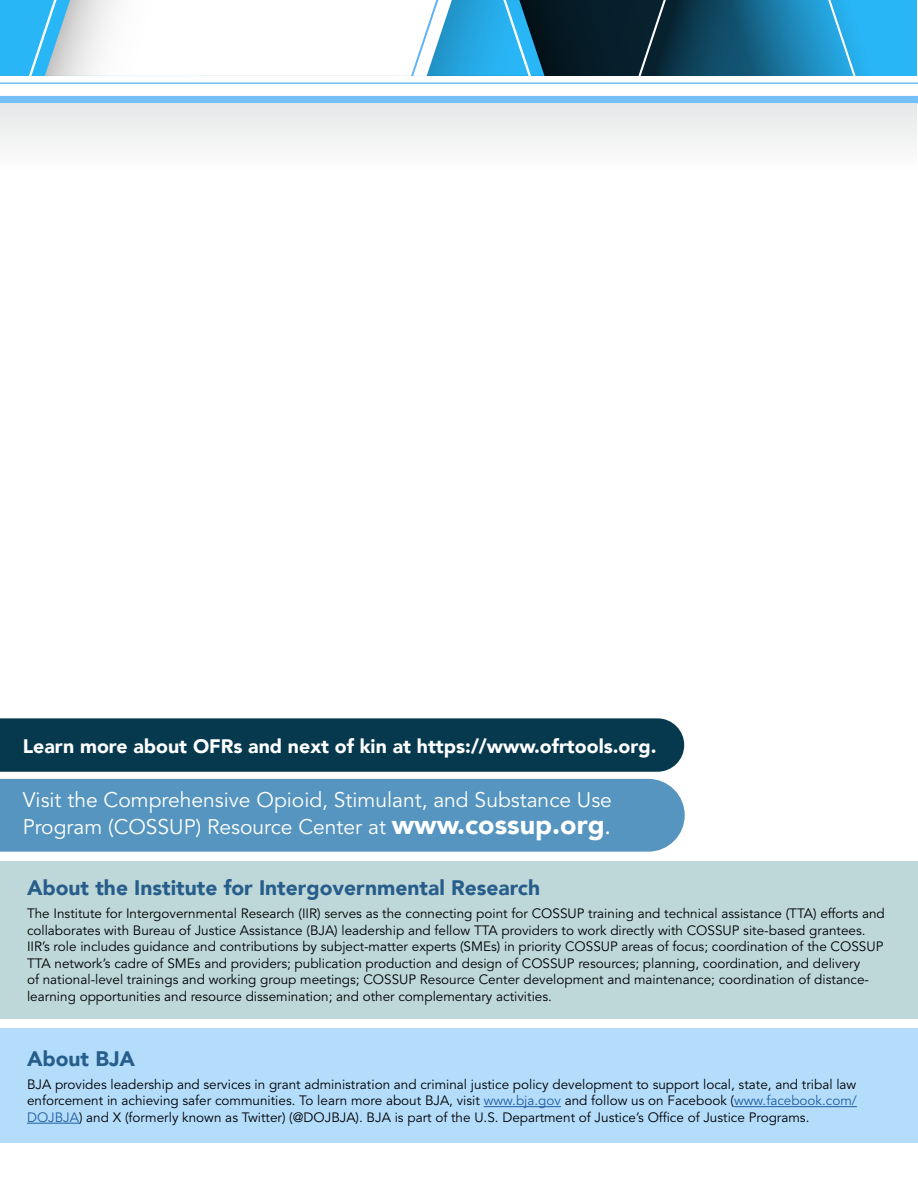
<style>
.page{position:relative;width:918px;height:1188px;background:#fff}
.page>*{position:absolute;margin:0;border:0;box-sizing:border-box;transform-origin:0 0}
.t1{font:21px/27px "Avenir LT Std";color:#fff}
.t2{font:900 21px "Avenir LT";color:#275d8a}
.t3{font:900 19.5px "Avenir LT";color:#fff}
.t4{font:13.5px/16.5px "Avenir LT Std";color:#000;text-align:justify}
.s1{font-family:"Avenir LT";font-weight:900;font-size:27px}
.s2{font-family:"Minion Pro";font-size:25.35px}
.s3{color:#215e9e}
</style>
<div class="page">
<div style="left:0;top:1029px;width:918px;height:114px;background:#b4ddfc"></div>
<hr style="left:484px;top:1106px;width:77px;height:1px;background:#215e9e">
<hr style="left:734px;top:1106px;width:123px;height:1px;background:#215e9e">
<hr style="left:27px;top:1123px;width:52px;height:1px;background:#215e9e">
<div style="left:0;top:861px;width:918px;height:158px;background:#bed8d9"></div>
<hr style="left:0;top:82px;width:918px;height:2px;background:#72bff9">
<div style="left:0;top:96px;width:918px;height:7px;background:#72bff9"></div>
<svg style="left:0;top:0;width:916px;height:76px"></svg>
<div style="left:0;top:104px;width:916px;height:67px;background:#f2f2f3"></div>
<div style="left:0;top:779px;width:685px;height:73px;background:#5595bf"></div>
<div style="left:0;top:718px;width:684px;height:54px;background:#06394e"></div>
<h2 class="t3" style="left:23px;top:734px;width:635px">Learn more about OFRs and next of kin at https://www.ofrtools.org.</h2>
<h1 class="t1" style="left:23px;top:786px;width:591px">Visit the Comprehensive Opioid, Stimulant, and Substance Use<br>Program (COSSUP) Resource Center at <span class="s1">www.cossup.org</span><span class="s2">.</span></h1>
<h1 class="t2" style="left:27px;top:875px;width:515px">About the Institute for Intergovernmental Research</h1>
<p class="t4" style="left:27px;top:906px;width:859px;text-align:left">The Institute for Intergovernmental Research (IIR) serves as the connecting point for COSSUP training and technical assistance (TTA) efforts and collaborates with Bureau of Justice Assistance (BJA) leadership and fellow TTA providers to work directly with COSSUP site-based grantees.<br>IIR’s role includes guidance and contributions by subject-matter experts (SMEs) in priority COSSUP areas of focus; coordination of the COSSUP TTA network’s cadre of SMEs and providers; publication production and design of COSSUP resources; planning, coordination, and delivery<br>of national-level trainings and working group meetings; COSSUP Resource Center development and maintenance; coordination of distance&shy;learning opportunities and resource dissemination; and other complementary activities.</p>
<h1 class="t2" style="left:27px;top:1046px;width:110px">About BJA</h1>
<p class="t4" style="left:27px;top:1076px;width:831px">BJA provides leadership and services in grant administration and criminal justice policy development to support local, state, and tribal law enforcement in achieving safer communities. To learn more about BJA, visit <span class="s3">www.bja.gov</span> and follow us on Facebook (<span class="s3">www.facebook.com/ DOJBJA</span>) and X (formerly known as Twitter) (@DOJBJA). BJA is part of the U.S. Department of Justice’s Office of Justice Programs.</p>
</div>
